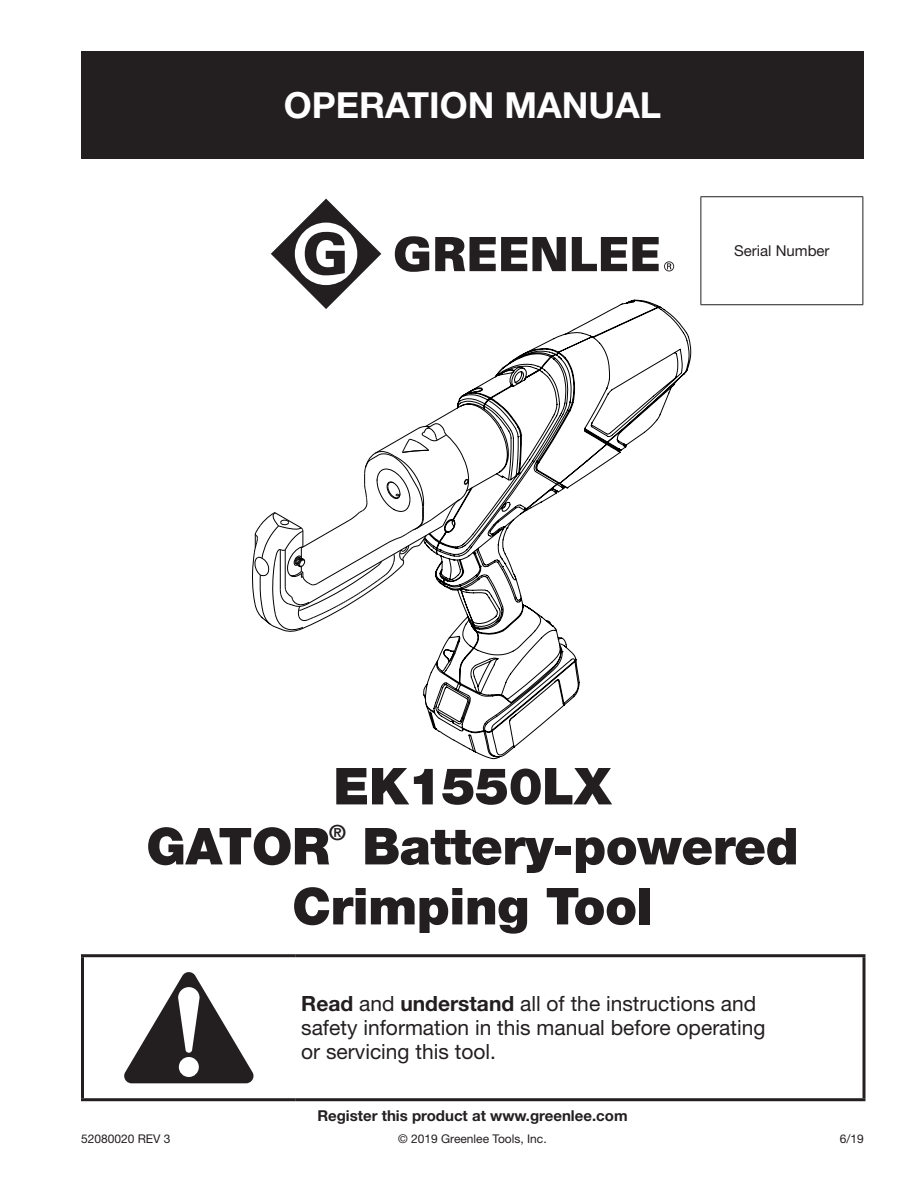
<style>
.page{position:relative;width:918px;height:1188px;background:#fff}
.page>*{position:absolute;margin:0;border:0;box-sizing:border-box;transform-origin:0 0}
.t1{font:900 51px/60px "Helvetica Neue LT Std";letter-spacing:-.01em;color:#231f20}
.t2{font:700 36px "Helvetica Neue LT Std";color:#fff}
.Warning_page_1{font:21px/24px "Helvetica Neue LT Std";color:#231f20}
.t3{font:700 21px "Helvetica Neue LT Std";color:#231f20}
.Subsubhead_C{font:700 15px "Helvetica Neue LT Std";color:#231f20}
.Body_Copy{font:15px "Helvetica Neue LT Std";color:#231f20}
.t4{font:12px "Helvetica Neue LT Std";color:#231f20}
.s1{font-weight:700}
</style>
<div class="page">
<div style="left:81px;top:51px;width:783px;height:108px;background:#231f20"></div>
<svg style="left:271px;top:199px;width:110px;height:110px"></svg>
<svg style="left:435px;top:237px;width:131px;height:34px"></svg>
<svg style="left:572px;top:237px;width:102px;height:34px"></svg>
<svg style="left:395px;top:236px;width:34px;height:36px"></svg>
<hr style="left:700px;top:196px;width:163px;height:1px;background:#231f20">
<hr style="left:700px;top:197px;width:1px;height:107px;background:#231f20">
<hr style="left:862px;top:197px;width:1px;height:107px;background:#231f20">
<hr style="left:700px;top:304px;width:163px;height:1px;background:#231f20">
<hr style="left:295px;top:954px;width:570px;height:3px;background:#231f20">
<svg style="left:862px;top:957px;width:4px;height:141px"></svg>
<hr style="left:295px;top:1098px;width:570px;height:3px;background:#231f20">
<hr style="left:81px;top:954px;width:214px;height:3px;background:#231f20">
<hr style="left:81px;top:957px;width:3px;height:141px;background:#231f20">
<hr style="left:81px;top:1098px;width:214px;height:3px;background:#231f20">
<svg style="left:124px;top:972px;width:130px;height:111px"></svg>
<svg style="left:423px;top:299px;width:269px;height:460px"></svg>
<svg style="left:425px;top:702px;width:11px;height:12px"></svg>
<svg style="left:503px;top:370px;width:11px;height:3px"></svg>
<svg style="left:252px;top:423px;width:217px;height:209px"></svg>
<p class="t2" style="left:284px;top:83px;width:379px">OPERATION MANUAL</p>
<p class="Body_Copy" style="left:734px;top:242px;width:97px">Serial Number</p>
<p class="t1" style="left:333px;top:756px;width:280px">EK1550LX</p>
<p class="t1" style="left:146px;top:816px;width:185px">GATOR</p>
<p class="t3" style="left:329px;top:820px;width:18px">®</p>
<p class="t1" style="left:292px;top:816px;width:508px;text-indent:70px">Battery-powered<br>Crimping Tool</p>
<p class="Warning_page_1" style="left:301px;top:991px;width:466px"><span class="s1">Read</span> and <span class="s1">understand</span> all of the instructions and safety information in this manual before operating or servicing this tool.</p>
<p class="Subsubhead_C" style="left:317px;top:1106px;width:312px">Register this product at www.greenlee.com</p>
<p class="t4" style="left:81px;top:1131px;width:91px">52080020 REV 3</p>
<p class="t4" style="left:398px;top:1131px;width:150px">© 2019 Greenlee Tools, Inc.</p>
<p class="t4" style="left:840px;top:1131px;width:26px">6/19</p>
</div>
